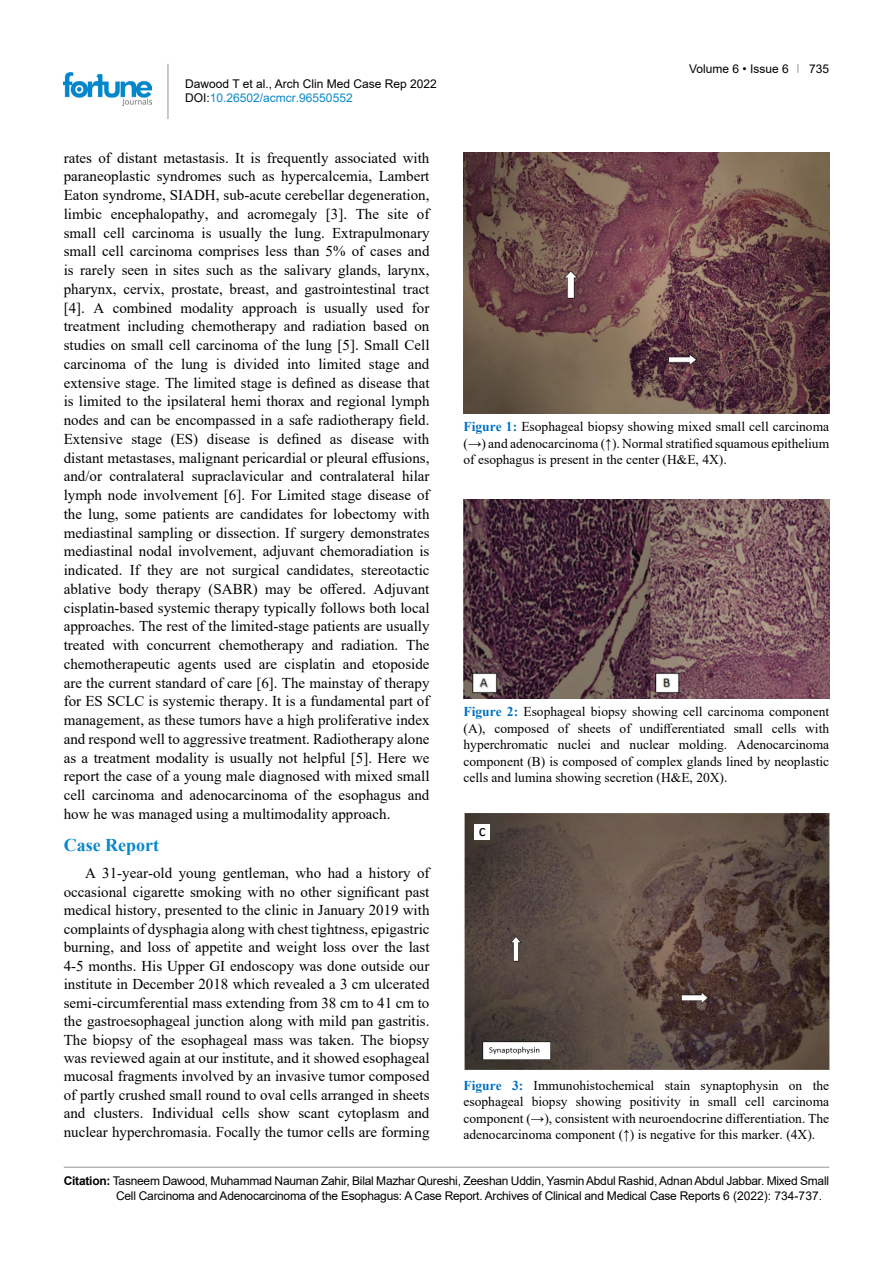
<style>
.page{position:relative;width:893px;height:1263px;background:#fff}
.page>*{position:absolute;margin:0;border:0;box-sizing:border-box;transform-origin:0 0}
.t1{font:700 18px "Times New Roman";color:#0a88ca}
.t2{font:16.5px "Calibri";color:#000}
.t3{font:15px/18.8px "Times New Roman";color:#000;text-align:justify}
.t4{font:13.5px/16.5px "Times New Roman";color:#000;text-align:justify}
.t5{font:12px/15px "Arial";letter-spacing:-.02em;color:#000}
.t6{font:12px/14.4px "Arial";color:#000}
.s1{color:#0a88ca}
.s2{font-weight:700;color:#0070c0}
.s3{font-weight:700}
</style>
<div class="page">
<hr style="left:168px;top:64px;width:1px;height:55px;background:#939598">
<img style="left:64px;top:72px;width:88px;height:33px">
<hr style="left:64px;top:1167px;width:765px;height:1px;background:#939598">
<img style="left:463px;top:152px;width:366px;height:261px">
<img style="left:463px;top:500px;width:366px;height:198px">
<img style="left:464px;top:813px;width:365px;height:257px">
<div style="left:475px;top:824px;width:15px;height:16px;background:#fff"></div>
<p class="t6" style="left:185px;top:76px;width:253px">Dawood T et al., Arch Clin Med Case Rep 2022<br>DOI:<span class="s1">10.26502/acmcr.96550552</span></p>
<p class="t3" style="left:64px;top:148px;width:367px">rates of distant metastasis. It is frequently associated with paraneoplastic syndromes such as hypercalcemia, Lambert Eaton syndrome, SIADH, sub-acute cerebellar degeneration, limbic encephalopathy, and acromegaly [3]. The site of small cell carcinoma is usually the lung. Extrapulmonary small cell carcinoma comprises less than 5% of cases and is rarely seen in sites such as the salivary glands, larynx, pharynx, cervix, prostate, breast, and gastrointestinal tract [4]. A combined modality approach is usually used for treatment including chemotherapy and radiation based on studies on small cell carcinoma of the lung [5]. Small Cell carcinoma of the lung is divided into limited stage and extensive stage. The limited stage is defined as disease that is limited to the ipsilateral hemi thorax and regional lymph nodes and can be encompassed in a safe radiotherapy field.<br>Extensive stage (ES) disease is defined as disease with distant metastases, malignant pericardial or pleural effusions, and/or contralateral supraclavicular and contralateral hilar lymph node involvement [6]. For Limited stage disease of the lung, some patients are candidates for lobectomy with mediastinal sampling or dissection. If surgery demonstrates mediastinal nodal involvement, adjuvant chemoradiation is indicated. If they are not surgical candidates, stereotactic ablative body therapy (SABR) may be offered. Adjuvant cisplatin-based systemic therapy typically follows both local approaches. The rest of the limited-stage patients are usually treated with concurrent chemotherapy and radiation. The chemotherapeutic agents used are cisplatin and etoposide are the current standard of care [6]. The mainstay of therapy for ES SCLC is systemic therapy. It is a fundamental part of management, as these tumors have a high proliferative index and respond well to aggressive treatment. Radiotherapy alone as a treatment modality is usually not helpful [5]. Here we report the case of a young male diagnosed with mixed small cell carcinoma and adenocarcinoma of the esophagus and how he was managed using a multimodality approach.</p>
<p class="t1" style="left:64px;top:832px;width:97px">Case Report</p>
<p class="t3" style="left:64px;top:864px;width:367px;text-indent:21px">A 31-year-old young gentleman, who had a history of occasional cigarette smoking with no other significant past medical history, presented to the clinic in January 2019 with complaints of dysphagia along with chest tightness, epigastric burning, and loss of appetite and weight loss over the last 4-5 months. His Upper GI endoscopy was done outside our institute in December 2018 which revealed a 3 cm ulcerated semi-circumferential mass extending from 38 cm to 41 cm to the gastroesophageal junction along with mild pan gastritis.<br>The biopsy of the esophageal mass was taken. The biopsy was reviewed again at our institute, and it showed esophageal mucosal fragments involved by an invasive tumor composed of partly crushed small round to oval cells arranged in sheets and clusters. Individual cells show scant cytoplasm and nuclear hyperchromasia. Focally the tumor cells are forming</p>
<p class="t6" style="left:689px;top:61px;width:101px">Volume 6 • Issue 6</p>
<p class="t5" style="left:809px;top:61px;width:22px">735</p>
<p class="t4" style="left:463px;top:418px;width:367px"><span class="s2">Figure 1:</span> Esophageal biopsy showing mixed small cell carcinoma (→) and adenocarcinoma (↑). Normal stratified squamous epithelium of esophagus is present in the center (H&amp;E, 4X).</p>
<p class="t4" style="left:463px;top:703px;width:367px"><span class="s2">Figure 2:</span> Esophageal biopsy showing cell carcinoma component (A), composed of sheets of undifferentiated small cells with hyperchromatic nuclei and nuclear molding. Adenocarcinoma component (B) is composed of complex glands lined by neoplastic cells and lumina showing secretion (H&amp;E, 20X).</p>
<p class="t2" style="left:479px;top:819px;width:9px">c</p>
<p class="t4" style="left:463px;top:1076px;width:367px"><span class="s2">Figure 3:</span> Immunohistochemical stain synaptophysin on the esophageal biopsy showing positivity in small cell carcinoma component (→), consistent with neuroendocrine differentiation. The adenocarcinoma component (↑) is negative for this marker. (4X).</p>
<p class="t5" style="left:116px;top:1173px;width:714px;text-indent:-52px"><span class="s3">Citation:</span> Tasneem Dawood, Muhammad Nauman Zahir, Bilal Mazhar Qureshi, Zeeshan Uddin, Yasmin Abdul Rashid, Adnan Abdul Jabbar. Mixed Small<br>Cell Carcinoma and Adenocarcinoma of the Esophagus: A Case Report. Archives of Clinical and Medical Case Reports 6 (2022): 734-737.</p>
</div>
